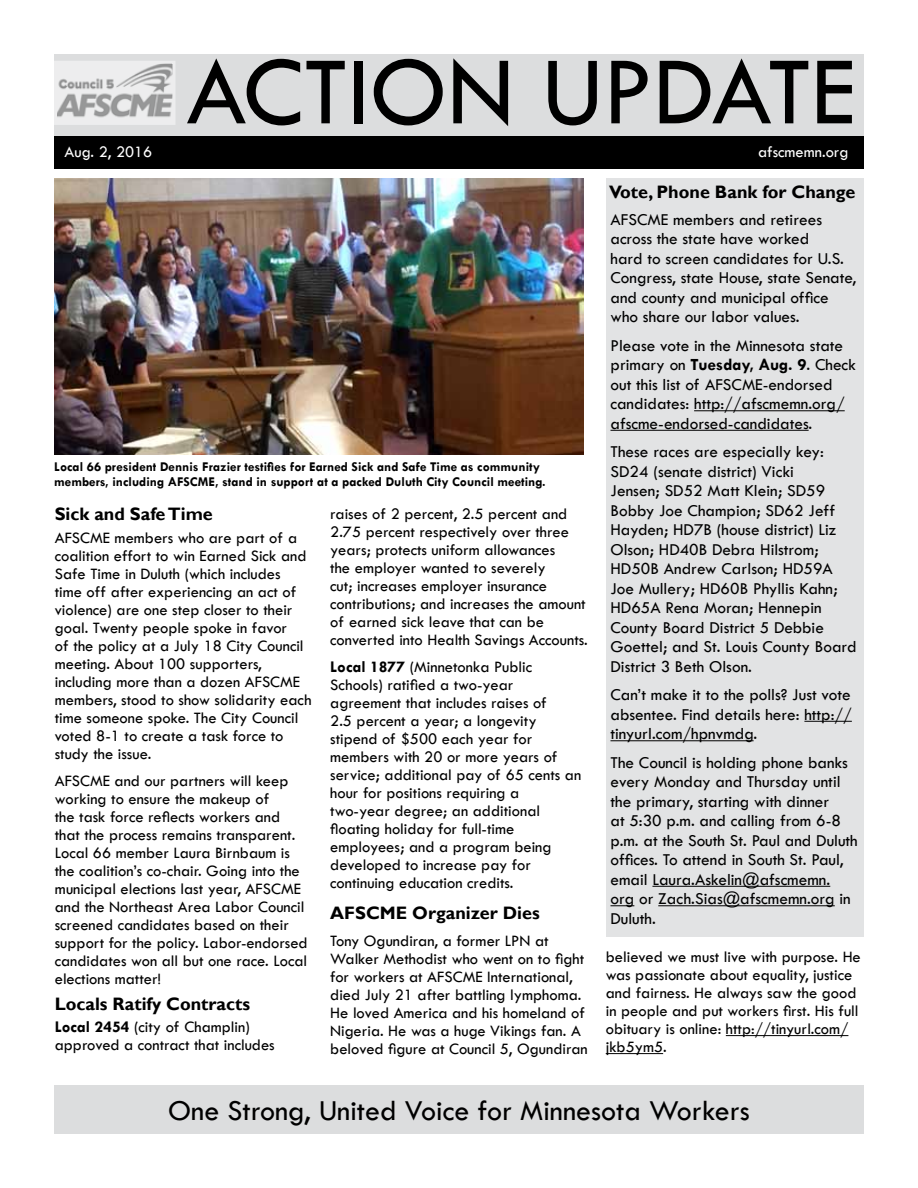
<style>
.page{position:relative;width:918px;height:1188px;background:#fff}
.page>*{position:absolute;margin:0;border:0;box-sizing:border-box;transform-origin:0 0}
.t1{font:100.5px "Tw Cen";color:#000}
.t2{font:30px "Tw Cen";color:#000}
.t3{font:700 18px "Gill Sans";color:#000}
.t4{font:17.25px/19.5px "Tw Cen";color:#000}
.t5{font:16.5px/18px "Tw Cen";color:#000}
.t6{font:16.5px "Tw Cen";color:#fff}
.t7{font:700 13.5px/15px "Tw Cen";color:#000}
.s1{font-weight:700}
</style>
<div class="page">
<div style="left:54px;top:54px;width:810px;height:82px;background:#dcddde"></div>
<div style="left:54px;top:1085px;width:810px;height:49px;background:#dcddde"></div>
<img style="left:58px;top:65px;width:114px;height:56px">
<div style="left:54px;top:61px;width:122px;height:64px;border:3px solid #fff"></div>
<div style="left:54px;top:136px;width:810px;height:32px;background:#000"></div>
<hr style="left:726px;top:1035px;width:122px;height:1px;background:#000">
<hr style="left:606px;top:1053px;width:57px;height:1px;background:#000">
<div style="left:606px;top:178px;width:258px;height:760px;background:#e2e3e4"></div>
<hr style="left:694px;top:411px;width:151px;height:1px;background:#000">
<hr style="left:610px;top:430px;width:199px;height:1px;background:#000">
<hr style="left:804px;top:721px;width:48px;height:1px;background:#000">
<hr style="left:610px;top:741px;width:144px;height:1px;background:#000">
<hr style="left:652px;top:886px;width:178px;height:1px;background:#000">
<svg style="left:610px;top:906px;width:24px;height:1px"></svg>
<hr style="left:658px;top:906px;width:177px;height:1px;background:#000">
<img style="left:54px;top:178px;width:529px;height:277px">
<h1 class="t1" style="left:186px;top:31px;width:671px">ACTION UPDATE</h1>
<p class="t6" style="left:65px;top:141px;width:89px">Aug. 2, 2016</p>
<p class="t6" style="left:758px;top:141px;width:92px">afscmemn.org</p>
<p class="t7" style="left:54px;top:458px;width:493px">Local 66 president Dennis Frazier testifies for Earned Sick and Safe Time as community members, including AFSCME, stand in support at a packed Duluth City Council meeting.</p>
<p class="t3" style="left:55px;top:503px;width:160px">Sick and Safe Time</p>
<p class="t5" style="left:55px;top:528px;width:259px">AFSCME members who are part of a coalition effort to win Earned Sick and Safe Time in Duluth (which includes time off after experiencing an act of violence) are one step closer to their goal. Twenty people spoke in favor<br>of the policy at a July 18 City Council meeting. About 100 supporters, including more than a dozen AFSCME members, stood to show solidarity each time someone spoke. The City Council voted 8-1 to create a task force to study the issue.</p>
<p class="t5" style="left:55px;top:771px;width:254px">AFSCME and our partners will keep working to ensure the makeup of<br>the task force reflects workers and that the process remains transparent.<br>Local 66 member Laura Birnbaum is the coalition’s co-chair. Going into the municipal elections last year, AFSCME and the Northeast Area Labor Council screened candidates based on their support for the policy. Labor-endorsed candidates won all but one race. Local elections matter!</p>
<p class="t3" style="left:55px;top:993px;width:197px">Locals Ratify Contracts</p>
<p class="t5" style="left:55px;top:1018px;width:222px"><span class="s1">Local 2454</span> (city of Champlin) approved a contract that includes</p>
<p class="t5" style="left:330px;top:505px;width:259px">raises of 2 percent, 2.5 percent and 2.75 percent respectively over three years; protects uniform allowances<br>the employer wanted to severely<br>cut; increases employer insurance contributions; and increases the amount of earned sick leave that can be converted into Health Savings Accounts.</p>
<p class="t5" style="left:330px;top:658px;width:253px"><span class="s1">Local 1877</span> (Minnetonka Public<br>Schools) ratified a two-year agreement that includes raises of<br>2.5 percent a year; a longevity stipend of $500 each year for members with 20 or more years of service; additional pay of 65 cents an hour for positions requiring a two-year degree; an additional floating holiday for full-time employees; and a program being developed to increase pay for continuing education credits.</p>
<p class="t3" style="left:330px;top:902px;width:211px">AFSCME Organizer Dies</p>
<p class="t5" style="left:330px;top:931px;width:259px">Tony Ogundiran, a former LPN at Walker Methodist who went on to fight for workers at AFSCME International, died July 21 after battling lymphoma.<br>He loved America and his homeland of Nigeria. He was a huge Vikings fan. A beloved figure at Council 5, Ogundiran</p>
<p class="t3" style="left:609px;top:181px;width:248px">Vote, Phone Bank for Change</p>
<p class="t4" style="left:610px;top:210px;width:247px">AFSCME members and retirees across the state have worked<br>hard to screen candidates for U.S.<br>Congress, state House, state Senate, and county and municipal office who share our labor values.</p>
<p class="t4" style="left:610px;top:336px;width:247px">Please vote in the Minnesota state primary on <span class="s1">Tuesday, Aug. 9</span>. Check out this list of AFSCME-endorsed candidates: http://afscmemn.org/ afscme-endorsed-candidates.</p>
<p class="t4" style="left:610px;top:442px;width:248px">These races are especially key:<br>SD24 (senate district) Vicki<br>Jensen; SD52 Matt Klein; SD59<br>Bobby Joe Champion; SD62 Jeff<br>Hayden; HD7B (house district) Liz<br>Olson; HD40B Debra Hilstrom;<br>HD50B Andrew Carlson; HD59A<br>Joe Mullery; HD60B Phyllis Kahn;<br>HD65A Rena Moran; Hennepin<br>County Board District 5 Debbie<br>Goettel; and St. Louis County Board<br>District 3 Beth Olson.</p>
<p class="t4" style="left:610px;top:685px;width:243px;text-align:justify">Can’t make it to the polls? Just vote absentee. Find details here: http:// tinyurl.com/hpnvmdg.</p>
<p class="t4" style="left:610px;top:753px;width:249px">The Council is holding phone banks every Monday and Thursday until the primary, starting with dinner<br>at 5:30 p.m. and calling from 6-8 p.m. at the South St. Paul and Duluth offices. To attend in South St. Paul, email Laura.Askelin@afscmemn. org or Zach.Sias@afscmemn.org in<br>Duluth.</p>
<p class="t5" style="left:606px;top:948px;width:257px">believed we must live with purpose. He was passionate about equality, justice and fairness. He always saw the good in people and put workers first. His full obituary is online: http://tinyurl.com/ jkb5ym5.</p>
<h2 class="t2" style="left:168px;top:1093px;width:583px">One Strong, United Voice for Minnesota Workers</h2>
</div>
